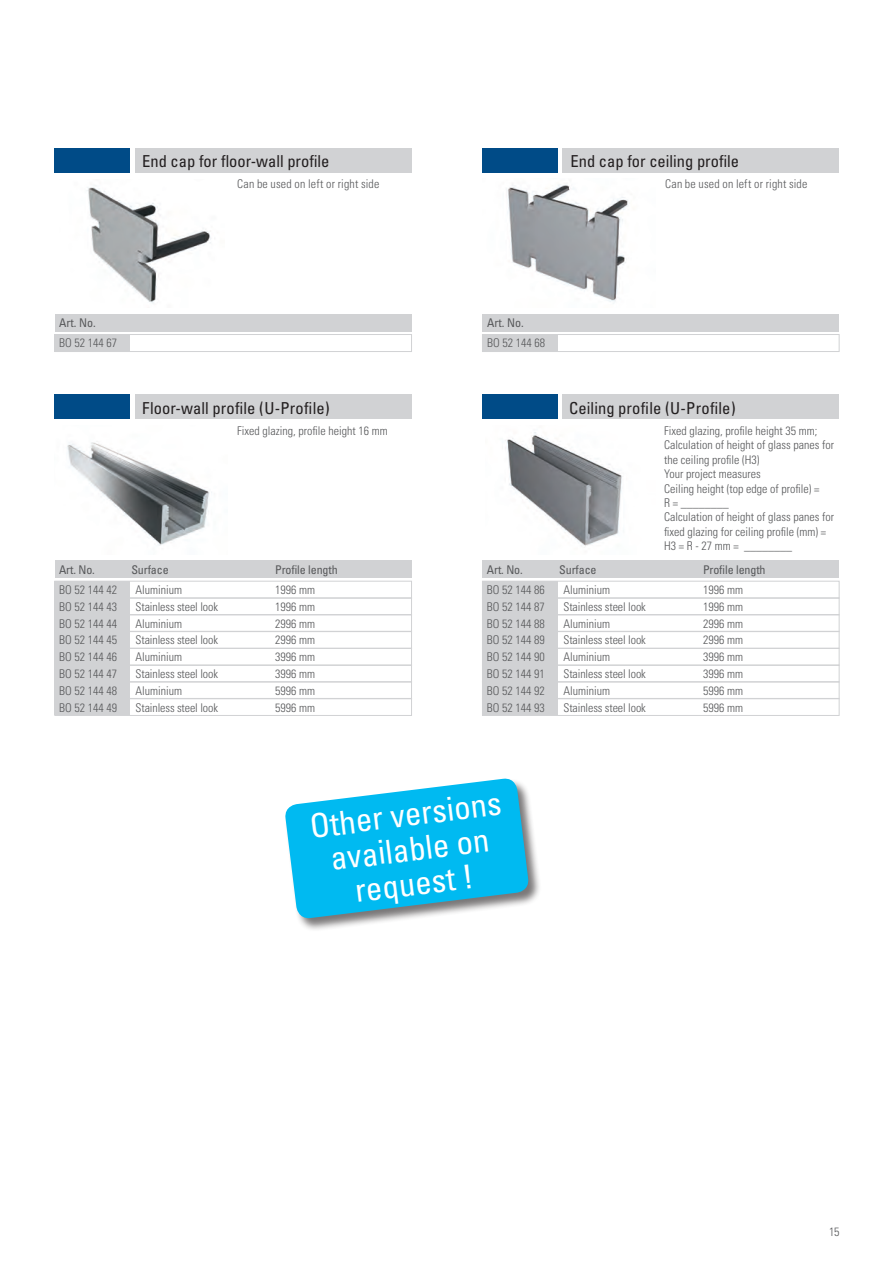
<style>
.page{position:relative;width:894px;height:1264px;background:#fff}
.page>*{position:absolute;margin:0;border:0;box-sizing:border-box;transform-origin:0 0}
.t1{font:condensed 33px/34.5px "Univers";color:#fff;text-align:center}
.t2{font:condensed 16.5px "Univers";color:#231f20}
.t3{font:300 condensed 12px/14.4px "Univers";color:#57585a}
.t4{font:condensed 12px "Univers";letter-spacing:-.01em;color:#57585a}
</style>
<div class="page">
<img style="left:506px;top:184px;width:122px;height:118px">
<img style="left:87px;top:185px;width:124px;height:118px">
<img style="left:505px;top:432px;width:117px;height:114px">
<img style="left:67px;top:442px;width:145px;height:104px">
<div style="left:483px;top:335px;width:75px;height:17px;background:#d1d2d4"></div>
<div style="left:54px;top:335px;width:75px;height:17px;background:#d1d2d4"></div>
<div style="left:482px;top:148px;width:75px;height:24px;background:#004b87"></div>
<div style="left:55px;top:148px;width:75px;height:24px;background:#004b87"></div>
<div style="left:563px;top:148px;width:276px;height:24px;background:#d1d2d4"></div>
<div style="left:135px;top:148px;width:276px;height:24px;background:#d1d2d4"></div>
<div style="left:482px;top:314px;width:357px;height:17px;background:#d1d2d4"></div>
<div style="left:55px;top:314px;width:356px;height:17px;background:#d1d2d4"></div>
<div style="left:482px;top:395px;width:75px;height:24px;background:#004b87"></div>
<div style="left:563px;top:395px;width:276px;height:24px;background:#d1d2d4"></div>
<div style="left:482px;top:581px;width:75px;height:67px;background:#d1d2d4"></div>
<div style="left:482px;top:648px;width:75px;height:67px;background:#d1d2d4"></div>
<div style="left:482px;top:561px;width:357px;height:17px;background:#d1d2d4"></div>
<div style="left:482px;top:334px;width:357px;height:18px;border:1px solid #d1d2d4"></div>
<div style="left:54px;top:334px;width:358px;height:18px;border:1px solid #d1d2d4"></div>
<div style="left:482px;top:581px;width:357px;height:17px;border:1px solid #d1d2d4"></div>
<div style="left:482px;top:648px;width:357px;height:18px;border:1px solid #d1d2d4"></div>
<div style="left:482px;top:614px;width:357px;height:18px;border:1px solid #d1d2d4"></div>
<div style="left:482px;top:681px;width:357px;height:18px;border:1px solid #d1d2d4"></div>
<div style="left:482px;top:597px;width:357px;height:18px;border:1px solid #d1d2d4"></div>
<div style="left:482px;top:665px;width:357px;height:17px;border:1px solid #d1d2d4"></div>
<div style="left:482px;top:631px;width:357px;height:18px;border:1px solid #d1d2d4"></div>
<div style="left:482px;top:698px;width:357px;height:18px;border:1px solid #d1d2d4"></div>
<div style="left:55px;top:648px;width:75px;height:67px;background:#d1d2d4"></div>
<div style="left:55px;top:561px;width:356px;height:17px;background:#d1d2d4"></div>
<div style="left:54px;top:581px;width:358px;height:17px;border:1px solid #d1d2d4"></div>
<div style="left:54px;top:648px;width:358px;height:18px;border:1px solid #d1d2d4"></div>
<div style="left:54px;top:614px;width:358px;height:18px;border:1px solid #d1d2d4"></div>
<div style="left:54px;top:681px;width:358px;height:18px;border:1px solid #d1d2d4"></div>
<div style="left:54px;top:597px;width:358px;height:18px;border:1px solid #d1d2d4"></div>
<div style="left:54px;top:665px;width:358px;height:17px;border:1px solid #d1d2d4"></div>
<div style="left:54px;top:631px;width:358px;height:18px;border:1px solid #d1d2d4"></div>
<div style="left:54px;top:698px;width:358px;height:18px;border:1px solid #d1d2d4"></div>
<div style="left:55px;top:395px;width:75px;height:24px;background:#004b87"></div>
<div style="left:135px;top:395px;width:276px;height:24px;background:#d1d2d4"></div>
<div style="left:55px;top:581px;width:75px;height:67px;background:#d1d2d4"></div>
<div style="left:285px;top:778px;width:257px;height:153px;background:#231f20;opacity:.6"></div>
<svg style="left:285px;top:778px;width:245px;height:141px;background:#32c2ec"></svg>
<h2 class="t2" style="left:142px;top:150px;width:189px">End cap for floor-wall profile</h2>
<p class="t3" style="left:237px;top:177px;width:144px">Can be used on left or right side</p>
<h2 class="t2" style="left:570px;top:150px;width:170px">End cap for ceiling profile</h2>
<p class="t3" style="left:665px;top:177px;width:144px">Can be used on left or right side</p>
<p class="t4" style="left:59px;top:315px;width:38px">Art. No.</p>
<p class="t3" style="left:59px;top:336px;width:59px">BO 52 144 67</p>
<p class="t4" style="left:487px;top:315px;width:38px">Art. No.</p>
<p class="t3" style="left:487px;top:336px;width:59px">BO 52 144 68</p>
<h2 class="t2" style="left:142px;top:397px;width:189px">Floor-wall profile (U-Profile)</h2>
<h2 class="t2" style="left:569px;top:397px;width:168px">Ceiling profile (U-Profile)</h2>
<p class="t3" style="left:237px;top:424px;width:152px">Fixed glazing, profile height 16 mm</p>
<p class="t3" style="left:664px;top:424px;width:171px">Fixed glazing, profile height 35 mm;<br>Calculation of height of glass panes for the ceiling profile (H3)<br>Your project measures<br>Ceiling height (top edge of profile) =<br>R = ________<br>Calculation of height of glass panes for fixed glazing for ceiling profile (mm) =<br>H3 = R - 27 mm = ________</p>
<p class="t4" style="left:59px;top:562px;width:37px">Art. No.</p>
<p class="t4" style="left:131px;top:562px;width:39px">Surface</p>
<p class="t4" style="left:275px;top:562px;width:64px">Profile length</p>
<p class="t4" style="left:487px;top:562px;width:37px">Art. No.</p>
<p class="t4" style="left:559px;top:562px;width:39px">Surface</p>
<p class="t4" style="left:703px;top:562px;width:64px">Profile length</p>
<p class="t3" style="left:59px;top:583px;width:59px">BO 52 144 42</p>
<p class="t3" style="left:136px;top:583px;width:48px">Aluminium</p>
<p class="t3" style="left:275px;top:583px;width:41px">1996 mm</p>
<p class="t3" style="left:59px;top:599px;width:59px">BO 52 144 43</p>
<p class="t3" style="left:136px;top:599px;width:84px">Stainless steel look</p>
<p class="t3" style="left:275px;top:599px;width:41px">1996 mm</p>
<p class="t3" style="left:59px;top:616px;width:59px">BO 52 144 44</p>
<p class="t3" style="left:136px;top:616px;width:48px">Aluminium</p>
<p class="t3" style="left:275px;top:616px;width:41px">2996 mm</p>
<p class="t3" style="left:59px;top:633px;width:59px">BO 52 144 45</p>
<p class="t3" style="left:136px;top:633px;width:84px">Stainless steel look</p>
<p class="t3" style="left:275px;top:633px;width:41px">2996 mm</p>
<p class="t3" style="left:59px;top:650px;width:59px">BO 52 144 46</p>
<p class="t3" style="left:136px;top:650px;width:48px">Aluminium</p>
<p class="t3" style="left:275px;top:650px;width:41px">3996 mm</p>
<p class="t3" style="left:59px;top:667px;width:59px">BO 52 144 47</p>
<p class="t3" style="left:136px;top:667px;width:84px">Stainless steel look</p>
<p class="t3" style="left:275px;top:667px;width:41px">3996 mm</p>
<p class="t3" style="left:59px;top:683px;width:59px">BO 52 144 48</p>
<p class="t3" style="left:136px;top:683px;width:48px">Aluminium</p>
<p class="t3" style="left:275px;top:683px;width:41px">5996 mm</p>
<p class="t3" style="left:59px;top:700px;width:59px">BO 52 144 49</p>
<p class="t3" style="left:136px;top:700px;width:84px">Stainless steel look</p>
<p class="t3" style="left:275px;top:700px;width:41px">5996 mm</p>
<p class="t3" style="left:487px;top:583px;width:59px">BO 52 144 86</p>
<p class="t3" style="left:563px;top:583px;width:48px">Aluminium</p>
<p class="t3" style="left:703px;top:583px;width:41px">1996 mm</p>
<p class="t3" style="left:487px;top:599px;width:59px">BO 52 144 87</p>
<p class="t3" style="left:563px;top:599px;width:84px">Stainless steel look</p>
<p class="t3" style="left:703px;top:599px;width:41px">1996 mm</p>
<p class="t3" style="left:487px;top:616px;width:59px">BO 52 144 88</p>
<p class="t3" style="left:563px;top:616px;width:48px">Aluminium</p>
<p class="t3" style="left:703px;top:616px;width:41px">2996 mm</p>
<p class="t3" style="left:487px;top:633px;width:59px">BO 52 144 89</p>
<p class="t3" style="left:563px;top:633px;width:84px">Stainless steel look</p>
<p class="t3" style="left:703px;top:633px;width:41px">2996 mm</p>
<p class="t3" style="left:487px;top:650px;width:59px">BO 52 144 90</p>
<p class="t3" style="left:563px;top:650px;width:48px">Aluminium</p>
<p class="t3" style="left:703px;top:650px;width:41px">3996 mm</p>
<p class="t3" style="left:487px;top:667px;width:59px">BO 52 144 91</p>
<p class="t3" style="left:563px;top:667px;width:84px">Stainless steel look</p>
<p class="t3" style="left:703px;top:667px;width:41px">3996 mm</p>
<p class="t3" style="left:487px;top:683px;width:59px">BO 52 144 92</p>
<p class="t3" style="left:563px;top:683px;width:48px">Aluminium</p>
<p class="t3" style="left:703px;top:683px;width:41px">5996 mm</p>
<p class="t3" style="left:487px;top:700px;width:59px">BO 52 144 93</p>
<p class="t3" style="left:563px;top:700px;width:84px">Stainless steel look</p>
<p class="t3" style="left:703px;top:700px;width:41px">5996 mm</p>
<h1 class="t1" style="left:308px;top:809px;width:194px;rotate:-7deg">Other versions available on request !</h1>
<p class="t3" style="left:829px;top:1224px;width:12px">15</p>
</div>
